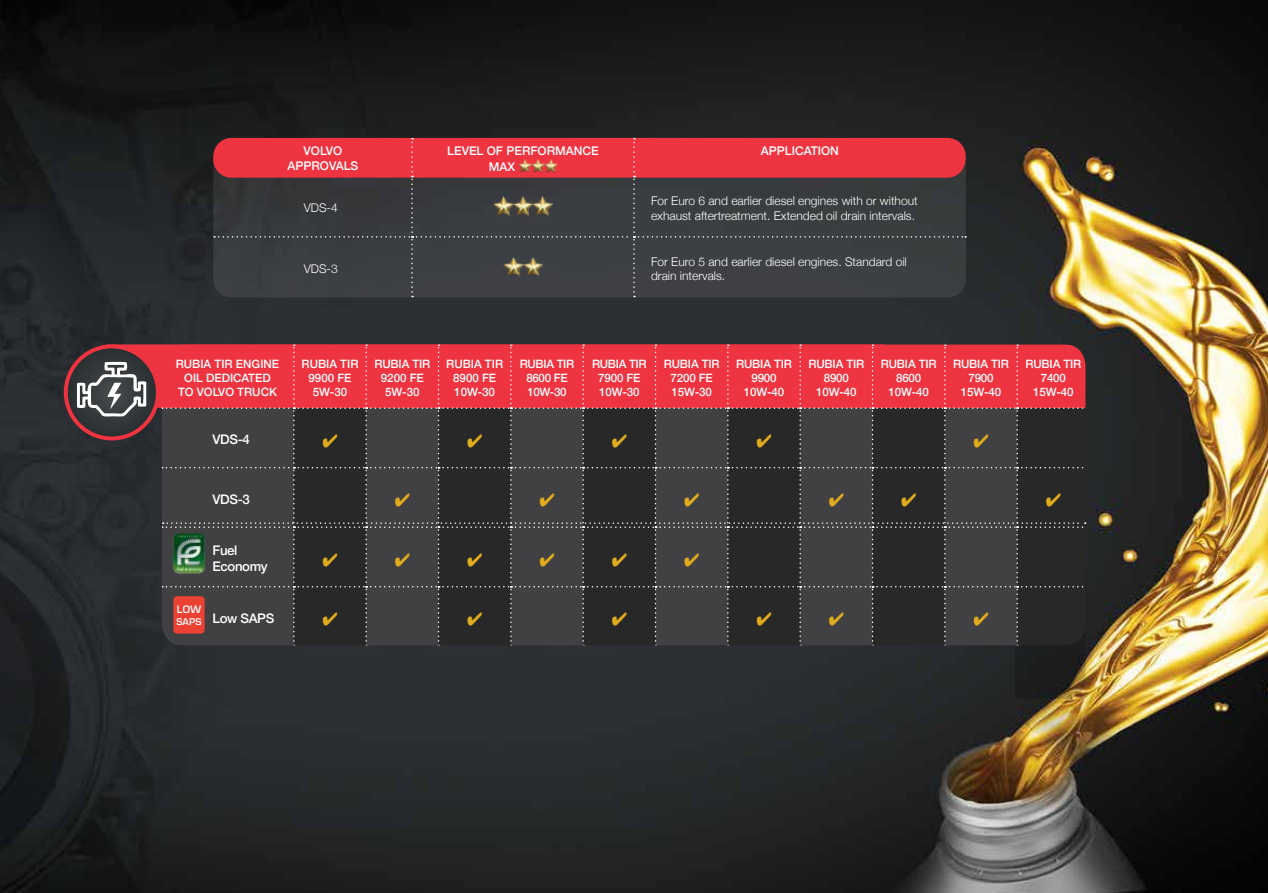
<style>
.page{position:relative;width:1268px;height:893px;background:#fff}
.page>*{position:absolute;margin:0;border:0;box-sizing:border-box;transform-origin:0 0}
.t1{font:18px "BMW Type Global Pro";color:#e0ac1d}
.t2{font:500 13.2px/15.9px "Helvetica Neue";letter-spacing:-.025em;color:#fff}
.t3{font:300 12px/14.4px "Helvetica Neue";color:#fff}
.t4{font:500 12px/14.4px "Helvetica Neue";color:#fff;text-align:center}
.t5{font:500 11.55px/13.8px "Helvetica Neue";letter-spacing:-.01em;color:#fff;text-align:center}
.t6{font:700 11.25px "Eurostile T";color:#f1f1f2}
.t7{font:700 10.2px "Eurostile T";color:#f1f1f2}
</style>
<div class="page">
<img style="left:0;top:0;width:1267px;height:893px">
<svg style="left:66px;top:346px;width:92px;height:92px;background:#473336"></svg>
<div style="left:64px;top:344px;width:96px;height:96px;border:4px solid #ee3440;border-radius:50%"></div>
<svg style="left:77px;top:362px;width:69px;height:55px"></svg>
<svg style="left:162px;top:344px;width:928px;height:355px;background:#563538"></svg>
<svg style="left:214px;top:138px;width:751px;height:159px;background:#673b41"></svg>
<img style="left:493px;top:197px;width:59px;height:19px">
<img style="left:503px;top:257px;width:39px;height:20px">
<img style="left:173px;top:533px;width:31px;height:40px">
<div style="left:173px;top:596px;width:31px;height:38px;background:#ea4133;border-radius:4px"></div>
<p class="t4" style="left:287px;top:143px;width:72px">VOLVO<br>APPROVALS</p>
<p class="t4" style="left:489px;top:143px;width:111px;line-height:15.1px;text-align:left;text-indent:-42px">LEVEL OF PERFORMANCE<br>MAX</p>
<p class="t4" style="left:760px;top:143px;width:80px">APPLICATION</p>
<p class="t3" style="left:304px;top:200px;width:36px">VDS-4</p>
<p class="t3" style="left:651px;top:193px;width:268px">For Euro 6 and earlier diesel engines with or without exhaust aftertreatment. Extended oil drain intervals.</p>
<p class="t3" style="left:303px;top:261px;width:36px">VDS-3</p>
<p class="t3" style="left:651px;top:253px;width:257px">For Euro 5 and earlier diesel engines. Standard oil drain intervals.</p>
<p class="t5" style="left:176px;top:356px;width:105px">RUBIA TIR ENGINE<br>OIL DEDICATED<br>TO VOLVO TRUCK</p>
<p class="t5" style="left:301px;top:356px;width:58px">RUBIA TIR<br>9900 FE<br>5W-30</p>
<p class="t5" style="left:374px;top:356px;width:57px">RUBIA TIR<br>9200 FE<br>5W-30</p>
<p class="t5" style="left:446px;top:356px;width:58px">RUBIA TIR<br>8900 FE<br>10W-30</p>
<p class="t5" style="left:519px;top:356px;width:56px">RUBIA TIR<br>8600 FE<br>10W-30</p>
<p class="t5" style="left:592px;top:356px;width:56px">RUBIA TIR<br>7900 FE<br>10W-30</p>
<p class="t5" style="left:663px;top:356px;width:57px">RUBIA TIR<br>7200 FE<br>15W-30</p>
<p class="t5" style="left:735px;top:356px;width:57px">RUBIA TIR<br>9900<br>10W-40</p>
<p class="t5" style="left:808px;top:356px;width:57px">RUBIA TIR<br>8900<br>10W-40</p>
<p class="t5" style="left:880px;top:356px;width:57px">RUBIA TIR<br>8600<br>10W-40</p>
<p class="t5" style="left:952px;top:356px;width:57px">RUBIA TIR<br>7900<br>15W-40</p>
<p class="t5" style="left:1025px;top:356px;width:57px">RUBIA TIR<br>7400<br>15W-40</p>
<p class="t2" style="left:212px;top:431px;width:39px">VDS-4</p>
<h1 class="t1" style="left:321px;top:427px;width:18px">✔</h1>
<h1 class="t1" style="left:466px;top:427px;width:18px">✔</h1>
<h1 class="t1" style="left:611px;top:427px;width:18px">✔</h1>
<h1 class="t1" style="left:755px;top:427px;width:18px">✔</h1>
<h1 class="t1" style="left:972px;top:427px;width:18px">✔</h1>
<p class="t6" style="left:177px;top:603px;width:26px">LOW</p>
<p class="t7" style="left:176px;top:616px;width:26px">SAPS</p>
<p class="t2" style="left:212px;top:490px;width:39px">VDS-3</p>
<h1 class="t1" style="left:394px;top:487px;width:18px">✔</h1>
<h1 class="t1" style="left:538px;top:487px;width:18px">✔</h1>
<h1 class="t1" style="left:683px;top:487px;width:18px">✔</h1>
<h1 class="t1" style="left:827px;top:487px;width:18px">✔</h1>
<h1 class="t1" style="left:900px;top:487px;width:18px">✔</h1>
<h1 class="t1" style="left:1044px;top:487px;width:18px">✔</h1>
<p class="t2" style="left:212px;top:542px;width:57px">Fuel<br>Economy</p>
<h1 class="t1" style="left:321px;top:546px;width:18px">✔</h1>
<h1 class="t1" style="left:394px;top:546px;width:18px">✔</h1>
<h1 class="t1" style="left:466px;top:546px;width:18px">✔</h1>
<h1 class="t1" style="left:538px;top:546px;width:18px">✔</h1>
<h1 class="t1" style="left:611px;top:546px;width:18px">✔</h1>
<h1 class="t1" style="left:683px;top:546px;width:18px">✔</h1>
<p class="t2" style="left:212px;top:609px;width:63px">Low SAPS</p>
<h1 class="t1" style="left:321px;top:606px;width:18px">✔</h1>
<h1 class="t1" style="left:466px;top:606px;width:18px">✔</h1>
<h1 class="t1" style="left:611px;top:606px;width:18px">✔</h1>
<h1 class="t1" style="left:755px;top:606px;width:18px">✔</h1>
<h1 class="t1" style="left:827px;top:606px;width:18px">✔</h1>
<h1 class="t1" style="left:972px;top:606px;width:18px">✔</h1>
</div>
